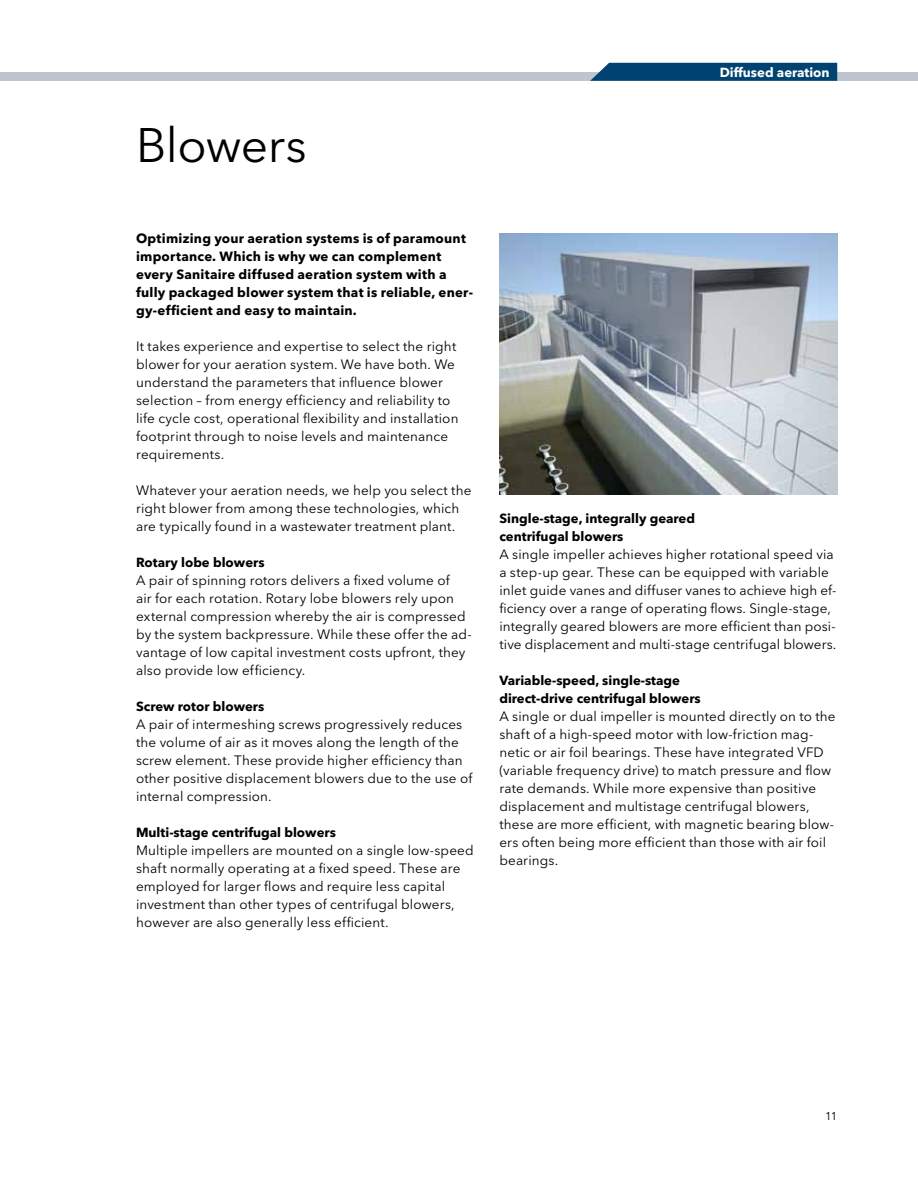
<style>
.page{position:relative;width:918px;height:1188px;background:#fff}
.page>*{position:absolute;margin:0;border:0;box-sizing:border-box;transform-origin:0 0}
.t1{font:48px "Avenir Next LT Pro";letter-spacing:-.015em;color:#000}
.t2{font:13.5px/18px "Avenir Next LT Pro";letter-spacing:.01em;color:#000}
.t3{font:700 13.35px/18px "Avenir Next LT Pro";letter-spacing:.015em;color:#000}
.t4{font:700 13.2px/18px "Avenir Next LT Pro";color:#000}
.t5{font:700 13.2px "Avenir Next LT Pro";color:#fff}
.t6{font:11.25px "Avenir Next LT Pro";color:#000}
</style>
<div class="page">
<div style="left:0;top:72px;width:918px;height:9px;background:#bfc5ce"></div>
<img style="left:499px;top:233px;width:338px;height:262px">
<svg style="left:590px;top:63px;width:247px;height:18px"></svg>
<h1 class="t1" style="left:136px;top:117px;width:172px">Blowers</h1>
<p class="t5" style="left:720px;top:65px;width:111px">Diffused aeration</p>
<p class="t3" style="left:136px;top:229px;width:339px">Optimizing your aeration systems is of paramount importance. Which is why we can complement every Sanitaire diffused aeration system with a fully packaged blower system that is reliable, ener&shy;gy-efficient and easy to maintain.</p>
<p class="t2" style="left:136px;top:338px;width:324px">It takes experience and expertise to select the right blower for your aeration system. We have both. We understand the parameters that influence blower selection – from energy efficiency and reliability to life cycle cost, operational flexibility and installation footprint through to noise levels and maintenance requirements.</p>
<p class="t2" style="left:136px;top:482px;width:337px">Whatever your aeration needs, we help you select the right blower from among these technologies, which are typically found in a wastewater treatment plant.</p>
<p class="t4" style="left:136px;top:554px;width:130px">Rotary lobe blowers</p>
<p class="t2" style="left:136px;top:572px;width:337px">A pair of spinning rotors delivers a fixed volume of<br>air for each rotation. Rotary lobe blowers rely upon external compression whereby the air is compressed by the system backpressure. While these offer the ad&shy;vantage of low capital investment costs upfront, they also provide low efficiency.</p>
<p class="t4" style="left:136px;top:698px;width:130px">Screw rotor blowers</p>
<p class="t2" style="left:136px;top:716px;width:338px">A pair of intermeshing screws progressively reduces the volume of air as it moves along the length of the screw element. These provide higher efficiency than other positive displacement blowers due to the use of internal compression.</p>
<p class="t4" style="left:136px;top:824px;width:201px">Multi-stage centrifugal blowers</p>
<p class="t2" style="left:136px;top:842px;width:339px">Multiple impellers are mounted on a single low-speed shaft normally operating at a fixed speed. These are employed for larger flows and require less capital investment than other types of centrifugal blowers, however are also generally less efficient.</p>
<p class="t4" style="left:499px;top:510px;width:197px">Single-stage, integrally geared centrifugal blowers</p>
<p class="t2" style="left:499px;top:546px;width:339px">A single impeller achieves higher rotational speed via a step-up gear. These can be equipped with variable inlet guide vanes and diffuser vanes to achieve high ef&shy;ficiency over a range of operating flows. Single-stage, integrally geared blowers are more efficient than posi&shy;tive displacement and multi-stage centrifugal blowers.</p>
<p class="t4" style="left:499px;top:672px;width:203px">Variable-speed, single-stage direct-drive centrifugal blowers</p>
<p class="t2" style="left:499px;top:708px;width:338px">A single or dual impeller is mounted directly on to the shaft of a high-speed motor with low-friction mag&shy;netic or air foil bearings. These have integrated VFD (variable frequency drive) to match pressure and flow rate demands. While more expensive than positive displacement and multistage centrifugal blowers, these are more efficient, with magnetic bearing blow&shy;ers often being more efficient than those with air foil bearings.</p>
<p class="t6" style="left:825px;top:1109px;width:14px">11</p>
</div>
